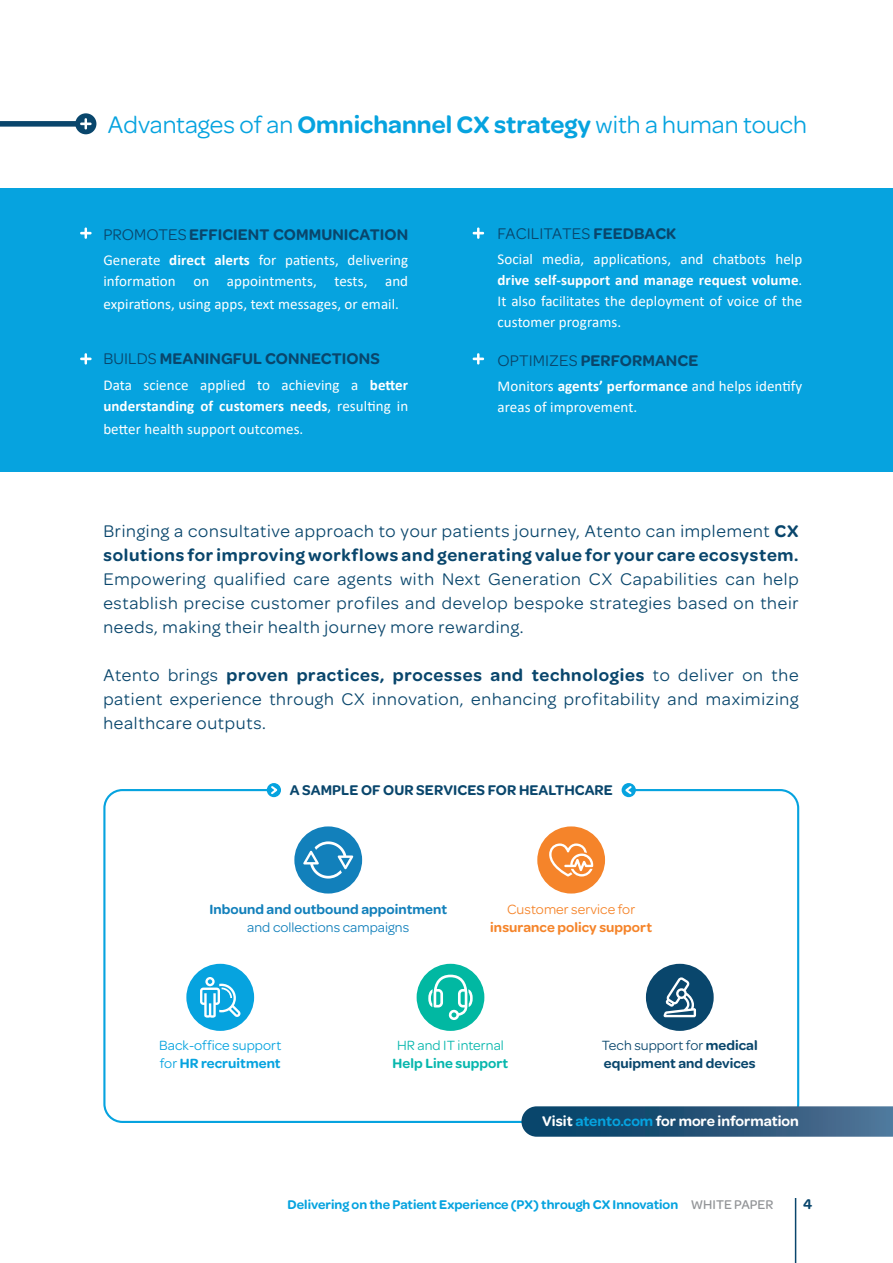
<style>
.page{position:relative;width:893px;height:1263px;background:#fff}
.page>*{position:absolute;margin:0;border:0;box-sizing:border-box;transform-origin:0 0}
.t1{font:25.5px "Omnes";color:#06a3df}
.t2{font:18px/24px "Omnes";letter-spacing:.04em;color:#09466c;text-align:justify}
.t3{font:600 18px/24px "Omnes";letter-spacing:.04em;color:#09466c}
.t4{font:600 16.5px "Omnes";letter-spacing:.005em;color:#09466c}
.t5{font:16.5px "Omnes";letter-spacing:.005em;color:#09466c}
.t6{font:15px/21px "Calibri";letter-spacing:.005em;color:#fff}
.t7{font:600 15px "Omnes";letter-spacing:.005em;color:#09466c}
.t8{font:600 15px "Omnes";color:#fff}
.t9{font:600 14.25px/18px "Omnes";letter-spacing:.005em;color:#09466c}
.t10{font:14.25px/18px "Omnes";letter-spacing:.005em;color:#06a3df}
.t11{font:600 14.25px "Omnes";letter-spacing:.005em;color:#1280bb}
.t12{font:14.25px "Omnes";letter-spacing:.005em;color:#1280bb}
.t13{font:600 14.25px "Omnes";letter-spacing:.005em;color:#f5842a}
.t14{font:14.25px "Omnes";letter-spacing:.005em;color:#f5842a}
.t15{font:14.25px "Omnes";letter-spacing:.005em;color:#07b7ad}
.t16{font:600 14.25px "Omnes";letter-spacing:.005em;color:#07b7ad}
.t17{font:600 13.5px "Omnes";color:#06a3df}
.s1{font-weight:600}
.s2{font-weight:400}
.s3{font-weight:700}
.s4{color:#06a3df}
.s5{font-weight:500;color:#939598}
</style>
<div class="page">
<hr style="left:795px;top:1198px;width:1px;height:65px;background:#09466c">
<div style="left:0;top:188px;width:893px;height:284px;background:#06a3df"></div>
<div style="left:0;top:121px;width:92px;height:6px;background:#09466c"></div>
<div style="left:75px;top:113px;width:21px;height:21px;background:#09466c;border-radius:50%"></div>
<svg style="left:80px;top:118px;width:12px;height:11px"></svg>
<svg style="left:521px;top:1106px;width:372px;height:31px;background:#2e5b7e"></svg>
<div style="left:267px;top:783px;width:14px;height:14px;background:#06a3df;border-radius:50%"></div>
<svg style="left:269px;top:784px;width:11px;height:12px"></svg>
<svg style="left:622px;top:783px;width:14px;height:14px"></svg>
<svg style="left:623px;top:784px;width:10px;height:12px"></svg>
<div style="left:294px;top:826px;width:68px;height:67px;background:#1280bb;border-radius:50%"></div>
<svg style="left:303px;top:841px;width:50px;height:37px"></svg>
<div style="left:537px;top:826px;width:68px;height:67px;background:#f5842a;border-radius:50%"></div>
<svg style="left:549px;top:843px;width:44px;height:33px"></svg>
<div style="left:186px;top:964px;width:68px;height:67px;background:#06a3df;border-radius:50%"></div>
<svg style="left:200px;top:977px;width:40px;height:41px"></svg>
<div style="left:417px;top:964px;width:67px;height:67px;background:#01b8a2;border-radius:50%"></div>
<svg style="left:428px;top:975px;width:45px;height:45px"></svg>
<div style="left:646px;top:964px;width:68px;height:67px;background:#09466c;border-radius:50%"></div>
<svg style="left:663px;top:977px;width:33px;height:40px"></svg>
<svg style="left:80px;top:227px;width:12px;height:12px"></svg>
<svg style="left:80px;top:353px;width:12px;height:11px"></svg>
<svg style="left:473px;top:227px;width:11px;height:12px"></svg>
<svg style="left:473px;top:353px;width:11px;height:11px"></svg>
<h1 class="t1" style="left:108px;top:108px;width:701px">Advantages of an <span class="s1">Omnichannel CX strategy</span> with a human touch</h1>
<p class="t4" style="left:103px;top:222px;width:306px"><span class="s2">PROMOTES</span> EFFICIENT COMMUNICATION</p>
<p class="t6" style="left:103px;top:249px;width:306px">Generate <span class="s3">direct alerts</span> for patients, delivering information on appointments, tests, and</p>
<p class="t6" style="left:103px;top:293px;width:297px">expirations, using apps, text messages, or email.</p>
<p class="t4" style="left:103px;top:347px;width:278px"><span class="s2">BUILDS</span> MEANINGFUL CONNECTIONS</p>
<p class="t6" style="left:103px;top:374px;width:306px">Data science applied to achieving a <span class="s3">better understanding of customers needs</span>, resulting in</p>
<p class="t6" style="left:103px;top:418px;width:202px">better health support outcomes.</p>
<p class="t5" style="left:497px;top:222px;width:180px">FACILITATES <span class="s1">FEEDBACK</span></p>
<p class="t6" style="left:497px;top:248px;width:306px;text-align:justify">Social media, applications, and chatbots help <span class="s3">drive self-support and manage request volume</span>.<br>It also facilitates the deployment of voice of the customer programs.</p>
<p class="t4" style="left:497px;top:348px;width:202px"><span class="s2">OPTIMIZES</span> PERFORMANCE</p>
<p class="t6" style="left:497px;top:375px;width:306px">Monitors <span class="s3">agents’ performance</span> and helps identify areas of improvement.</p>
<p class="t3" style="left:103px;top:517px;width:697px"><span class="s2">Bringing a consultative approach to your patients journey, Atento can implement</span> CX solutions for improving workflows and generating value for your care ecosystem.</p>
<p class="t2" style="left:103px;top:565px;width:697px">Empowering qualified care agents with Next Generation CX Capabilities can help establish precise customer profiles and develop bespoke strategies based on their needs, making their health journey more rewarding.</p>
<p class="t2" style="left:103px;top:661px;width:697px">Atento brings <span class="s1">proven practices, processes and technologies</span> to deliver on the patient experience through CX innovation, enhancing profitability and maximizing healthcare outputs.</p>
<p class="t7" style="left:290px;top:779px;width:325px">A SAMPLE OF OUR SERVICES FOR HEALTHCARE</p>
<p class="t11" style="left:209px;top:899px;width:239px">Inbound and outbound appointment</p>
<p class="t12" style="left:247px;top:917px;width:164px">and collections campaigns</p>
<p class="t14" style="left:507px;top:899px;width:130px">Customer service for</p>
<p class="t13" style="left:490px;top:917px;width:163px">insurance policy support</p>
<p class="t10" style="left:159px;top:1035px;width:124px">Back-office support for <span class="s1">HR recruitment</span></p>
<p class="t15" style="left:397px;top:1036px;width:108px">HR and IT internal</p>
<p class="t16" style="left:393px;top:1053px;width:117px">Help Line support</p>
<p class="t9" style="left:602px;top:1035px;width:157px"><span class="s2">Tech support for</span> medical equipment and devices</p>
<p class="t8" style="left:542px;top:1111px;width:258px">Visit <span class="s4">atento.com</span> for more information</p>
<p class="t17" style="left:288px;top:1194px;width:487px">Delivering on the Patient Experience (PX) through CX Innovation <span class="s5">WHITE PAPER</span></p>
<p class="t7" style="left:803px;top:1193px;width:11px">4</p>
</div>
